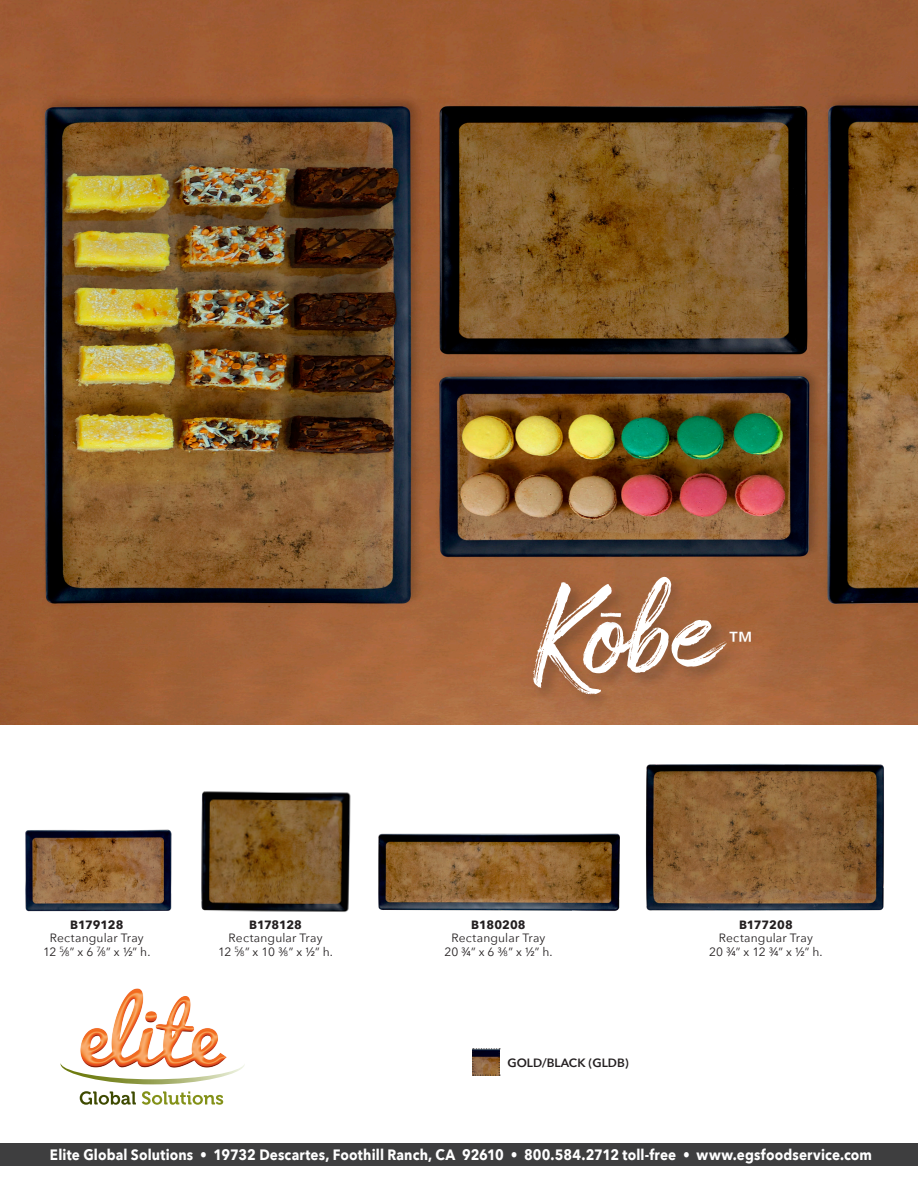
<style>
.page{position:relative;width:918px;height:1188px;background:#fff}
.page>*{position:absolute;margin:0;border:0;box-sizing:border-box;transform-origin:0 0}
.t1{font:130.8px "Amithen";color:#fff}
.t2{font:62.1px "Amithen";color:#fff;scale:1.28 1}
.t3{font:500 24.45px "Avenir";color:#fff}
.t4{font:700 15px "Avenir Next";letter-spacing:.01em;color:#fff;scale:.9 1}
.t5{font:12px/13.5px "Avenir Next";letter-spacing:.01em;color:#231f20;text-align:center}
.t6{font:700 12px "Avenir Next";letter-spacing:-.01em;color:#231f20}
.t7{font:600 12px "Avenir Next";color:#231f20}
.s1{font-size:7.5px}
</style>
<div class="page">
<img style="left:0;top:0;width:918px;height:725px">
<div style="left:0;top:1143px;width:918px;height:23px;background:#3e3e3f"></div>
<img style="left:80px;top:988px;width:146px;height:75px">
<svg style="left:80px;top:1091px;width:56px;height:14px"></svg>
<svg style="left:142px;top:1091px;width:81px;height:14px"></svg>
<svg style="left:61px;top:1063px;width:184px;height:21px"></svg>
<div style="left:530px;top:574px;width:212px;height:137px;background:#231f20;opacity:.3"></div>
<div style="left:599px;top:611px;width:32px;height:16px;background:#9f623d"></div>
<img style="left:25px;top:829px;width:141px;height:83px">
<img style="left:166px;top:791px;width:185px;height:121px">
<img style="left:378px;top:833px;width:242px;height:78px">
<img style="left:646px;top:763px;width:238px;height:148px">
<svg style="left:473px;top:1049px;width:27px;height:27px"></svg>
<p class="t6" style="left:70px;top:914px;width:55px">B179128</p>
<p class="t5" style="left:43px;top:931px;width:109px">Rectangular Tray<br>12 <sup>5</sup>/<span class="s1">8</span>” x 6 <sup>7</sup>/<span class="s1">8</span>” x 1/2” h.</p>
<p class="t6" style="left:249px;top:914px;width:54px">B178128</p>
<p class="t5" style="left:218px;top:931px;width:116px">Rectangular Tray<br>12 <sup>5</sup>/<span class="s1">8</span>” x 10 3/<span class="s1">8</span>” x 1/2” h.</p>
<h1 class="t1" style="left:533px;top:553px;width:188px">Kobe</h1>
<h2 class="t2" style="left:601px;top:575px;width:20px">-</h2>
<h3 class="t3" style="left:729px;top:619px;width:26px">™</h3>
<p class="t6" style="left:471px;top:914px;width:56px">B180208</p>
<p class="t5" style="left:444px;top:931px;width:110px">Rectangular Tray<br>20 3/4” x 6 3/<span class="s1">8</span>” x 1/2” h.</p>
<p class="t7" style="left:507px;top:1053px;width:123px">GOLD/BLACK (GLDB)</p>
<p class="t6" style="left:739px;top:914px;width:55px">B177208</p>
<p class="t5" style="left:709px;top:931px;width:115px">Rectangular Tray<br>20 3/4” x 12 3/4” x 1/2” h.</p>
<p class="t4" style="left:50px;top:1142px;width:915px">Elite Global Solutions • 19732 Descartes, Foothill Ranch, CA 92610 • 800.584.2712 toll-free • www.egsfoodservice.com</p>
</div>
